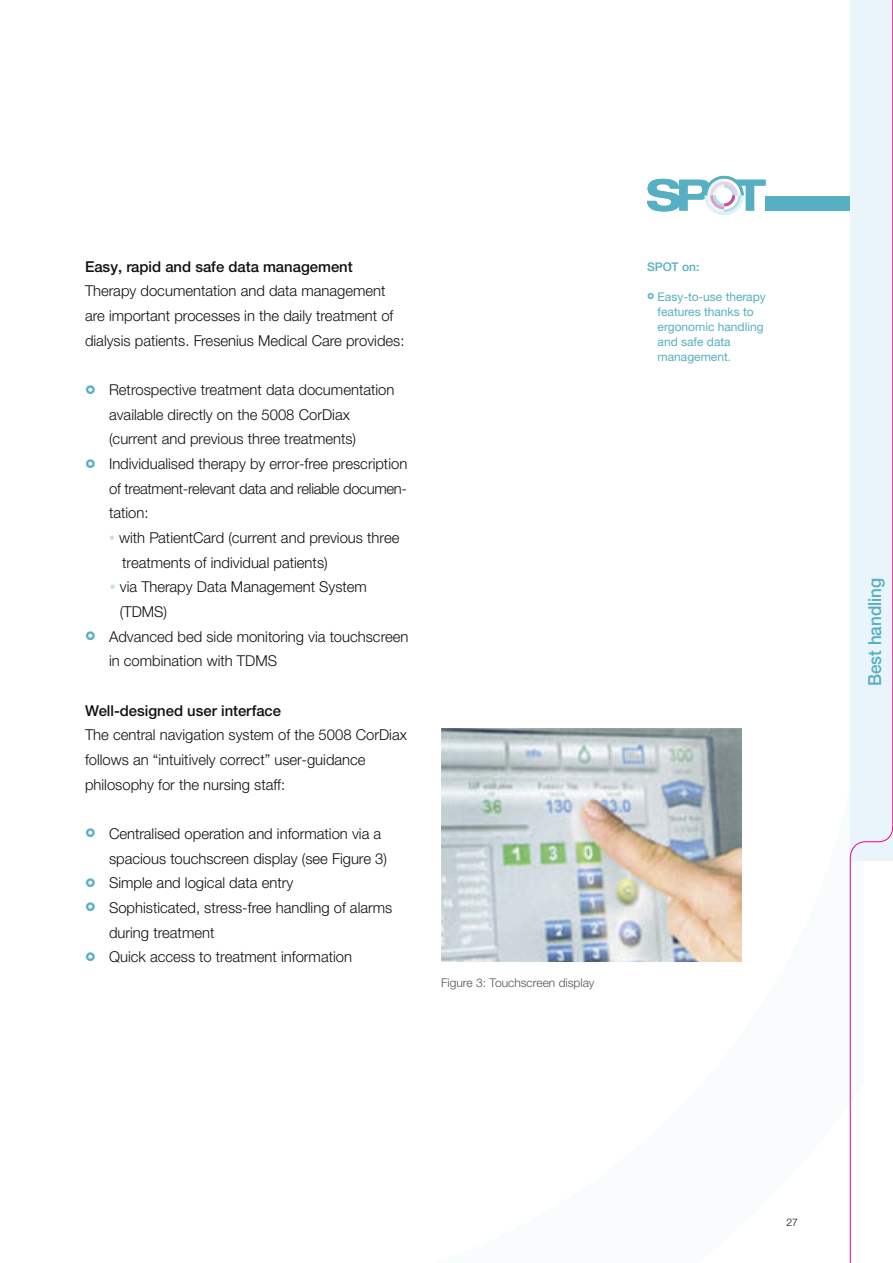
<style>
.page{position:relative;width:893px;height:1263px;background:#fff}
.page>*{position:absolute;margin:0;border:0;box-sizing:border-box;transform-origin:0 0}
.t1{font:500 18px "Helvetica Neue LTW1 G";color:#56afc2;scale:.95 1}
.t2{font:300 15px/24.6px "Helvetica Neue LTW1 G";color:#101111}
.t3{font:500 15px "Helvetica Neue LTW1 G";color:#101111}
.t4{font:12px/15px "Helvetica Neue LTW1 G";color:#56afc2}
.t5{font:300 12px "Helvetica Neue LTW1 G";color:#545453}
.t6{font:500 12px "Helvetica Neue LTW1 G";color:#56afc2}
.t7{font:300 10.5px "Helvetica Neue LTW1 G";color:#101111}
.s1{font-size:12px;color:#bee2eb}
</style>
<div class="page">
<svg style="left:647px;top:176px;width:119px;height:39px"></svg>
<div style="left:765px;top:196px;width:98px;height:14px;background:#56afc2"></div>
<img style="left:441px;top:728px;width:300px;height:234px">
<svg style="left:850px;top:0;width:43px;height:1263px"></svg>
<p class="t3" style="left:85px;top:257px;width:269px">Easy, rapid and safe data management</p>
<p class="t2" style="left:85px;top:279px;width:321px">Therapy documentation and data management are important processes in the daily treatment of dialysis patients. Fresenius Medical Care provides:</p>
<p class="t2" style="left:109px;top:377px;width:300px">Retrospective treatment data documentation available directly on the 5008 CorDiax<br>(current and previous three treatments)<br>Individualised therapy by error-free prescription of treatment-relevant data and reliable documen&shy;tation:</p>
<p class="t2" style="left:122px;top:525px;width:279px;text-indent:-13px"><span class="s1">•</span> with PatientCard (current and previous three treatments of individual patients)</p>
<p class="t2" style="left:110px;top:575px;width:259px"><span class="s1">•</span> via Therapy Data Management System</p>
<p class="t2" style="left:120px;top:599px;width:49px">(TDMS)</p>
<p class="t2" style="left:109px;top:624px;width:301px">Advanced bed side monitoring via touchscreen</p>
<p class="t2" style="left:109px;top:649px;width:170px">in combination with TDMS</p>
<p class="t3" style="left:85px;top:701px;width:198px">Well-designed user interface</p>
<p class="t2" style="left:85px;top:723px;width:323px">The central navigation system of the 5008 CorDiax follows an “intuitively correct” user-guidance philosophy for the nursing staff:</p>
<p class="t2" style="left:109px;top:821px;width:285px">Centralised operation and information via a spacious touchscreen display (see Figure 3)<br>Simple and logical data entry<br>Sophisticated, stress-free handling of alarms during treatment<br>Quick access to treatment information</p>
<p class="t5" style="left:441px;top:975px;width:155px">Figure 3: Touchscreen display</p>
<p class="t6" style="left:647px;top:259px;width:54px">SPOT on:</p>
<p class="t4" style="left:658px;top:289px;width:110px">Easy-to-use therapy features thanks to ergonomic handling and safe data management.</p>
<p class="t1" style="left:864px;top:686px;width:116px;rotate:-90deg">Best handling</p>
<p class="t7" style="left:786px;top:1215px;width:13px">27</p>
</div>
